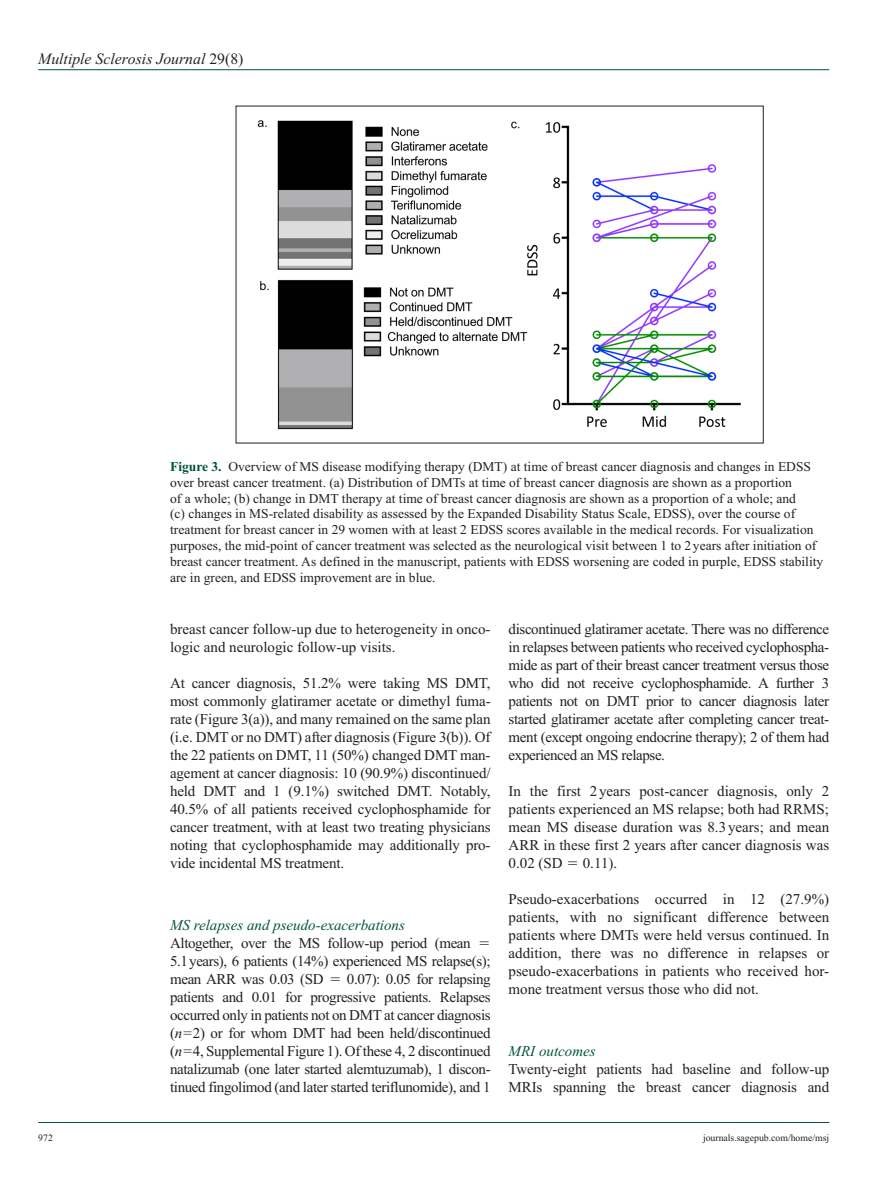
<style>
.page{position:relative;width:893px;height:1191px;background:#fff}
.page>*{position:absolute;margin:0;border:0;box-sizing:border-box;transform-origin:0 0}
.t1{font:italic 15.75px "Times New Roman";color:#231f20}
.t2{font:15px/18px "Times New Roman";letter-spacing:-.01em;color:#231f20;text-align:justify}
.t3{font:italic 15px "Times New Roman";color:#015436}
.t4{font:13.5px/15.8px "Times New Roman";color:#231f20}
.t5{font:9.75px "Times New Roman";color:#231f20}
.s1{font-style:normal}
.s2{font-weight:700;color:#015436}
.s3{font-style:italic}
</style>
<div class="page">
<hr style="left:38px;top:69px;width:791px;height:1px;background:#015436">
<hr style="left:38px;top:1122px;width:791px;height:1px;background:#015436">
<img style="left:257px;top:120px;width:484px;height:310px">
<p class="t1" style="left:38px;top:50px;width:207px">Multiple Sclerosis Journal <span class="s1">29(8)</span></p>
<p class="t4" style="left:170px;top:459px;width:655px"><span class="s2">Figure 3.</span> Overview of MS disease modifying therapy (DMT) at time of breast cancer diagnosis and changes in EDSS over breast cancer treatment. (a) Distribution of DMTs at time of breast cancer diagnosis are shown as a proportion<br>of a whole; (b) change in DMT therapy at time of breast cancer diagnosis are shown as a proportion of a whole; and<br>(c) changes in MS-related disability as assessed by the Expanded Disability Status Scale, EDSS), over the course of treatment for breast cancer in 29 women with at least 2 EDSS scores available in the medical records. For visualization purposes, the mid-point of cancer treatment was selected as the neurological visit between 1 to 2years after initiation of breast cancer treatment. As defined in the manuscript, patients with EDSS worsening are coded in purple, EDSS stability are in green, and EDSS improvement are in blue.</p>
<p class="t2" style="left:170px;top:619px;width:322px">breast cancer follow-up due to heterogeneity in onco&shy;logic and neurologic follow-up visits.</p>
<p class="t2" style="left:170px;top:673px;width:322px">At cancer diagnosis, 51.2% were taking MS DMT, most commonly glatiramer acetate or dimethyl fuma&shy;rate (Figure 3(a)), and many remained on the same plan (i.e. DMT or no DMT) after diagnosis (Figure 3(b)). Of the 22 patients on DMT, 11 (50%) changed DMT man&shy;agement at cancer diagnosis: 10 (90.9%) discontinued/ held DMT and 1 (9.1%) switched DMT. Notably, 40.5% of all patients received cyclophosphamide for cancer treatment, with at least two treating physicians noting that cyclophosphamide may additionally pro&shy;vide incidental MS treatment.</p>
<p class="t3" style="left:170px;top:917px;width:236px">MS relapses and pseudo-exacerbations</p>
<p class="t2" style="left:170px;top:934px;width:322px;text-align:left">Altogether, over the MS follow-up period (mean<br>5.1years), 6 patients (14%) experienced MS relapse(s); mean ARR was 0.03 (SD</p>
<p class="t2" style="left:170px;top:970px;width:322px;text-indent:177px">0.07): 0.05 for relapsing patients and 0.01 for progressive patients. Relapses occurred only in patients not on DMT at cancer diagnosis (<span class="s3">n</span>=2) or for whom DMT had been held/discontinued (<span class="s3">n</span>=4, Supplemental Figure 1). Of these 4, 2 discontinued natalizumab (one later started alemtuzumab), 1 discon&shy;tinued fingolimod (and later started teriflunomide), and 1</p>
<p class="t2" style="left:509px;top:619px;width:322px">discontinued glatiramer acetate. There was no difference in relapses between patients who received cyclophospha&shy;mide as part of their breast cancer treatment versus those who did not receive cyclophosphamide. A further 3 patients not on DMT prior to cancer diagnosis later started glatiramer acetate after completing cancer treat&shy;ment (except ongoing endocrine therapy); 2 of them had experienced an MS relapse.</p>
<p class="t2" style="left:509px;top:781px;width:322px">In the first 2 years post-cancer diagnosis, only 2 patients experienced an MS relapse; both had RRMS; mean MS disease duration was 8.3years; and mean ARR in these first 2 years after cancer diagnosis was 0.02 (SD</p>
<p class="t2" style="left:583px;top:853px;width:36px">0.11).</p>
<p class="t2" style="left:509px;top:889px;width:322px">Pseudo-exacerbations occurred in 12 (27.9%) patients, with no significant difference between patients where DMTs were held versus continued. In addition, there was no difference in relapses or pseudo-exacerbations in patients who received hor&shy;mone treatment versus those who did not.</p>
<p class="t3" style="left:509px;top:1043px;width:89px">MRI outcomes</p>
<p class="t2" style="left:509px;top:1060px;width:322px">Twenty-eight patients had baseline and follow-up<br>MRIs spanning the breast cancer diagnosis and</p>
<p class="t5" style="left:38px;top:1132px;width:16px">972</p>
<p class="t5" style="left:703px;top:1132px;width:128px">journals.sagepub.com/home/msj</p>
</div>
